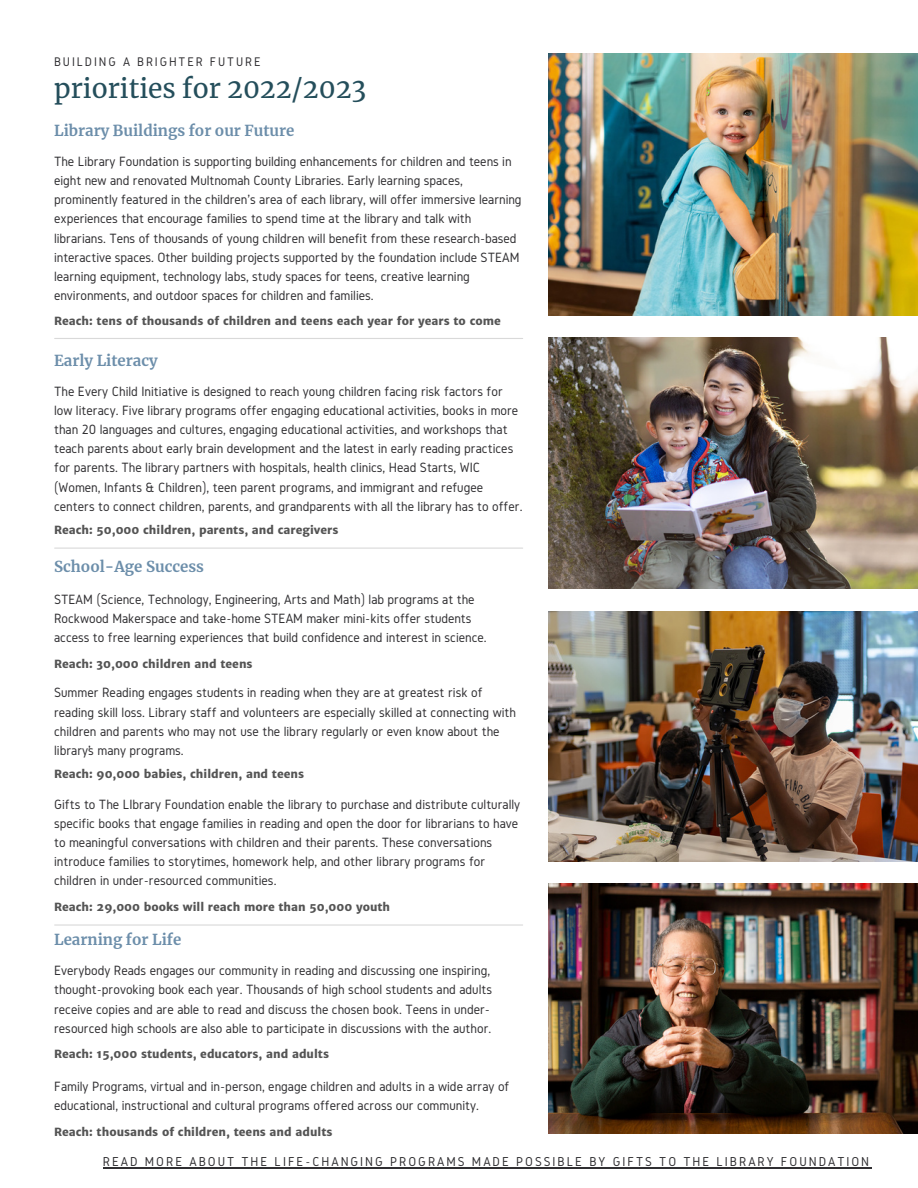
<style>
.page{position:relative;width:918px;height:1188px;background:#fff}
.page>*{position:absolute;margin:0;border:0;box-sizing:border-box;transform-origin:0 0}
.t1{font:26.4px "Merriweather";color:#244e5b}
.t2{font:700 15px "Merriweather";color:#6c8eaa}
.t3{font:13.95px/19.2px "Gidole";color:#302f32}
.t4{font:13.5px "Gidole";letter-spacing:.145em;color:#302f32}
.t5{font:12.9px "Gidole";letter-spacing:.145em;color:#302f32}
.t6{font:800 11.25px "Merriweather Sans";color:#545454}
</style>
<div class="page">
<img style="left:548px;top:53px;width:370px;height:263px">
<img style="left:548px;top:611px;width:370px;height:250px">
<img style="left:548px;top:338px;width:370px;height:251px">
<hr style="left:103px;top:1167px;width:768px;height:1px;background:#302f32">
<hr style="left:55px;top:548px;width:468px;height:1px;background:#d9d9d9">
<hr style="left:55px;top:924px;width:468px;height:2px;background:#d9d9d9">
<hr style="left:55px;top:338px;width:468px;height:1px;background:#d9d9d9">
<img style="left:548px;top:884px;width:370px;height:250px">
<p class="t5" style="left:54px;top:54px;width:208px">BUILDING A BRIGHTER FUTURE</p>
<h1 class="t1" style="left:54px;top:72px;width:313px">priorities for 2022/2023</h1>
<p class="t2" style="left:54px;top:122px;width:242px">Library Buildings for our Future</p>
<p class="t3" style="left:54px;top:152px;width:469px">The Library Foundation is supporting building enhancements for children and teens in eight new and renovated Multnomah County Libraries. Early learning spaces, prominently featured in the children's area of each library, will offer immersive learning experiences that encourage families to spend time at the library and talk with librarians. Tens of thousands of young children will benefit from these research-based interactive spaces. Other building projects supported by the foundation include STEAM learning equipment, technology labs, study spaces for teens, creative learning environments, and outdoor spaces for children and families.</p>
<p class="t6" style="left:54px;top:314px;width:448px">Reach: tens of thousands of children and teens each year for years to come</p>
<p class="t2" style="left:54px;top:351px;width:105px">Early Literacy</p>
<p class="t3" style="left:54px;top:381px;width:470px">The Every Child Initiative is designed to reach young children facing risk factors for low literacy. Five library programs offer engaging educational activities, books in more than 20 languages and cultures, engaging educational activities, and workshops that teach parents about early brain development and the latest in early reading practices for parents. The library partners with hospitals, health clinics, Head Starts, WIC (Women, Infants &amp; Children), teen parent programs, and immigrant and refugee centers to connect children, parents, and grandparents with all the library has to offer.</p>
<p class="t6" style="left:54px;top:523px;width:286px">Reach: 50,000 children, parents, and caregivers</p>
<p class="t2" style="left:54px;top:557px;width:151px">School-Age Success</p>
<p class="t3" style="left:54px;top:589px;width:434px">STEAM (Science, Technology, Engineering, Arts and Math) lab programs at the<br>Rockwood Makerspace and take-home STEAM maker mini-kits offer students access to free learning experiences that build confidence and interest in science.</p>
<p class="t6" style="left:54px;top:657px;width:200px">Reach: 30,000 children and teens</p>
<p class="t3" style="left:54px;top:683px;width:463px">Summer Reading engages students in reading when they are at greatest risk of reading skill loss. Library staff and volunteers are especially skilled at connecting with children and parents who may not use the library regularly or even know about the library’s many programs.</p>
<p class="t6" style="left:54px;top:767px;width:251px">Reach: 90,000 babies, children, and teens</p>
<p class="t3" style="left:54px;top:795px;width:468px">Gifts to The LIbrary Foundation enable the library to purchase and distribute culturally specific books that engage families in reading and open the door for librarians to have to meaningful conversations with children and their parents. These conversations introduce families to storytimes, homework help, and other library programs for children in under-resourced communities.</p>
<p class="t6" style="left:54px;top:900px;width:338px">Reach: 29,000 books will reach more than 50,000 youth</p>
<p class="t2" style="left:54px;top:931px;width:129px">Learning for Life</p>
<p class="t3" style="left:54px;top:961px;width:440px">Everybody Reads engages our community in reading and discussing one inspiring, thought-provoking book each year. Thousands of high school students and adults receive copies and are able to read and discuss the chosen book. Teens in under&shy;resourced high schools are also able to participate in discussions with the author.</p>
<p class="t6" style="left:54px;top:1047px;width:276px">Reach: 15,000 students, educators, and adults</p>
<p class="t3" style="left:54px;top:1077px;width:457px">Family Programs, virtual and in-person, engage children and adults in a wide array of educational, instructional and cultural programs offered across our community.</p>
<p class="t6" style="left:54px;top:1125px;width:280px">Reach: thousands of children, teens and adults</p>
<p class="t4" style="left:103px;top:1154px;width:768px">READ MORE ABOUT THE LIFE-CHANGING PROGRAMS MADE POSSIBLE BY GIFTS TO THE LIBRARY FOUNDATION</p>
</div>
